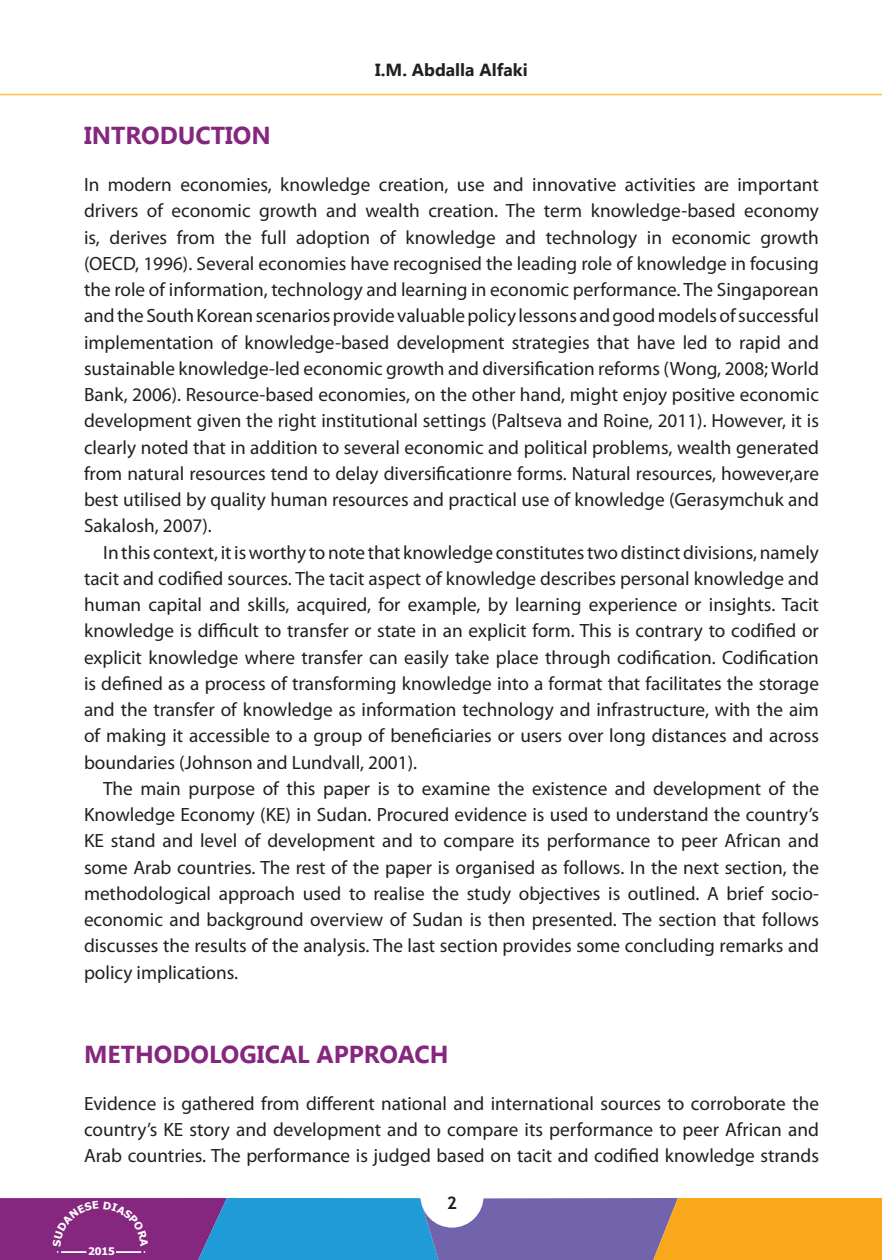
<style>
.page{position:relative;width:882px;height:1260px;background:#fff}
.page>*{position:absolute;margin:0;border:0;box-sizing:border-box;transform-origin:0 0}
.Section_Title{font:700 24.5px "Segoe UI";color:#85277f}
.Introduction_Head{font:700 24.5px "Segoe UI";color:#85277f}
.Text_Ind{font:19.25px/26.2px "Myriad Pro";color:#231f20;text-align:justify}
.Introduction_Text{font:19.25px/26.2px "Myriad Pro";color:#231f20;text-align:justify}
.Text{font:19.25px/26.2px "Myriad Pro";color:#231f20;text-align:justify}
.t1{font:700 17.5px "Segoe UI";color:#231f20}
.t2{font:700 17.5px "Trebuchet MS";color:#231f20}
.t3{font:700 10.5px "Tahoma";color:#fff}
</style>
<div class="page">
<hr style="left:0;top:94px;width:882px;height:1px;background:#ffb12f">
<svg style="left:0;top:1198px;width:882px;height:62px"></svg>
<p class="t1" style="left:375px;top:57px;width:154px">I.M. ABDALLA ALFAKI</p>
<p class="Introduction_Head" style="left:84px;top:118px;width:25px">INTRODUCTION</p>
<p class="Introduction_Text" style="left:84px;top:171px;width:737px">In modern economies, knowledge creation, use and innovative activities are important drivers of economic growth and wealth creation. The term knowledge-based economy is, derives from the full adoption of knowledge and technology in economic growth (OECD, 1996). Several economies have recognised the leading role of knowledge in focusing the role of information, technology and learning in economic performance. The Singaporean and the South Korean scenarios provide valuable policy lessons and good models of successful implementation of knowledge-based development strategies that have led to rapid and sustainable knowledge-led economic growth and diversification reforms (Wong, 2008; World Bank, 2006). Resource-based economies, on the other hand, might enjoy positive economic development given the right institutional settings (Paltseva and Roine, 2011). However, it is clearly noted that in addition to several economic and political problems, wealth generated from natural resources tend to delay diversificationre forms. Natural resources, however,are best utilised by quality human resources and practical use of knowledge (Gerasymchuk and Sakalosh, 2007).</p>
<p class="Text_Ind" style="left:84px;top:539px;width:737px;text-indent:19px">In this context, it is worthy to note that knowledge constitutes two distinct divisions, namely tacit and codified sources. The tacit aspect of knowledge describes personal knowledge and human capital and skills, acquired, for example, by learning experience or insights. Tacit knowledge is difficult to transfer or state in an explicit form. This is contrary to codified or explicit knowledge where transfer can easily take place through codification. Codification is defined as a process of transforming knowledge into a format that facilitates the storage and the transfer of knowledge as information technology and infrastructure, with the aim of making it accessible to a group of beneficiaries or users over long distances and across boundaries (Johnson and Lundvall, 2001).</p>
<p class="Text_Ind" style="left:84px;top:775px;width:737px;text-indent:19px">The main purpose of this paper is to examine the existence and development of the Knowledge Economy (KE) in Sudan. Procured evidence is used to understand the country’s KE stand and level of development and to compare its performance to peer African and some Arab countries. The rest of the paper is organised as follows. In the next section, the methodological approach used to realise the study objectives is outlined. A brief socio&shy;economic and background overview of Sudan is then presented. The section that follows discusses the results of the analysis. The last section provides some concluding remarks and policy implications.</p>
<p class="Section_Title" style="left:84px;top:1036px;width:366px">METHODOLOGICAL APPROACH</p>
<p class="Text" style="left:84px;top:1090px;width:737px">Evidence is gathered from different national and international sources to corroborate the country’s KE story and development and to compare its performance to peer African and Arab countries. The performance is judged based on tacit and codified knowledge strands</p>
<p class="t3" style="left:88px;top:1244px;width:29px">2015</p>
<p class="t2" style="left:447px;top:1192px;width:12px">2</p>
</div>
